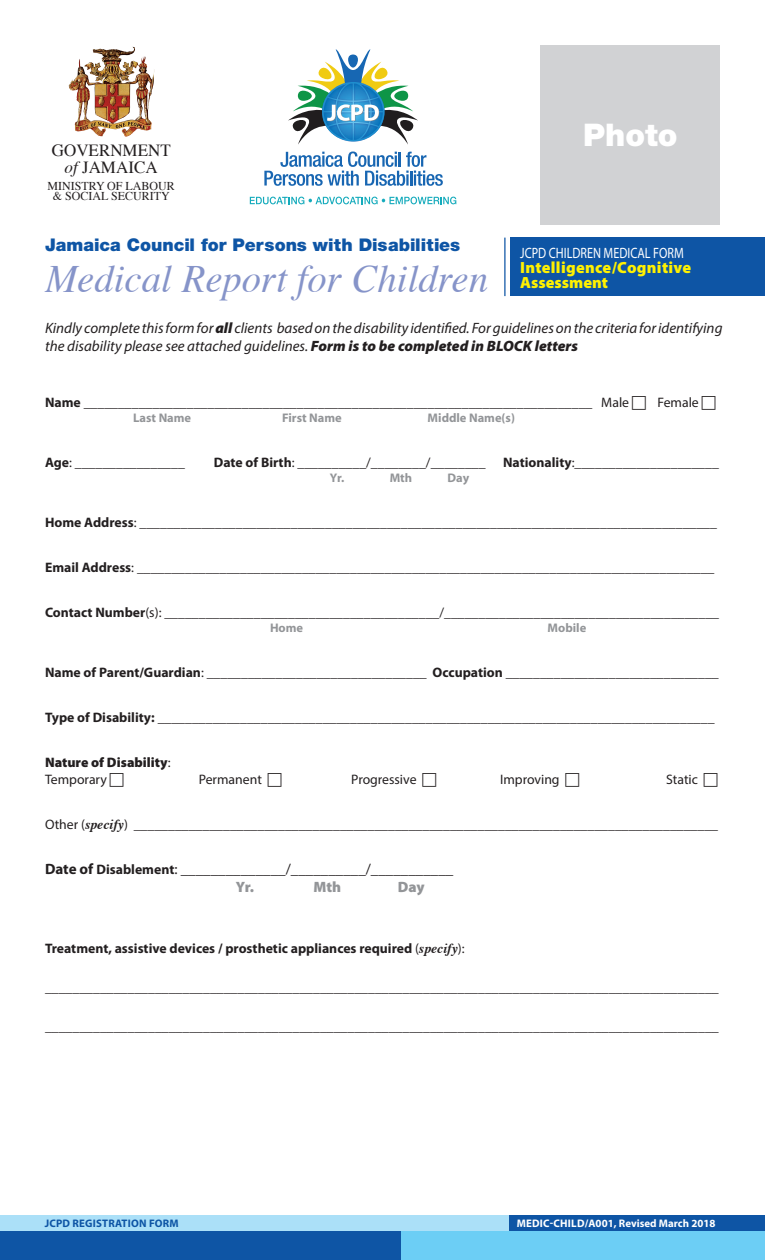
<style>
.page{position:relative;width:765px;height:1260px;background:#fff}
.page>*{position:absolute;margin:0;border:0;box-sizing:border-box;transform-origin:0 0}
.t1{font:italic 38.75px "Times";color:#8694c9}
.t2{font:900 31.25px "Helvetica Neue";color:#fff}
.t3{font:900 17.5px "Helvetica Neue";color:#0e55a5}
.t4{font:17px "Times";color:#231f20}
.t5{font:900 16.25px/15px "Myriad Pro";letter-spacing:.015em;color:#fff101}
.t6{font:italic 15px/18px "Myriad Pro";color:#231f20}
.t7{font:15px "Myriad Pro";color:#231f20}
.t8{font:15px "Myriad Pro";color:#fff;scale:.81 1}
.t9{font:900 15px "Myriad Pro";color:#939598}
.t10{font:13.75px "Myriad Pro";color:#231f20}
.t11{font:700 13.75px "Myriad Pro";color:#231f20}
.t12{font:900 13.75px "Myriad Pro";color:#231f20}
.t13{font:700 12.5px "Myriad";color:#939598}
.t14{font:700 12.5px "Myriad Pro";color:#939598}
.t15{font:12px "Times";color:#231f20}
.t16{font:700 11px "Myriad Pro";color:#fff}
.t17{font:700 11px "Myriad Pro";letter-spacing:.02em;color:#0e55a5}
.s1{font-style:italic}
.s2{font-weight:900}
.s3{font-weight:700}
.s4{font-weight:400}
.s5{font-family:"Times";font-weight:700;font-style:italic}
.s6{font-weight:700;font-size:13.75px}
.s7{font-family:"Times";font-style:italic}
</style>
<div class="page">
<div style="left:510px;top:238px;width:255px;height:58px;background:#0e55a5"></div>
<hr style="left:504px;top:238px;width:2px;height:58px;background:#0e55a5">
<div style="left:540px;top:45px;width:180px;height:180px;background:#d1d2d4"></div>
<div style="left:0;top:1215px;width:765px;height:45px;background:#abe0f8"></div>
<div style="left:509px;top:1215px;width:256px;height:45px;background:#0e55a5"></div>
<div style="left:0;top:1231px;width:765px;height:29px;background:#6ccef5"></div>
<div style="left:0;top:1231px;width:400px;height:29px;background:#0e55a5"></div>
<img style="left:84px;top:47px;width:50px;height:34px">
<svg style="left:264px;top:152px;width:179px;height:34px"></svg>
<svg style="left:250px;top:197px;width:206px;height:7px"></svg>
<svg style="left:288px;top:49px;width:130px;height:96px"></svg>
<p class="t4" style="left:52px;top:134px;width:120px">GOVERNMENT</p>
<p class="t4" style="left:65px;top:151px;width:95px"><span class="s1">of</span> JAMAICA</p>
<p class="t15" style="left:47px;top:175px;width:129px">MINISTRY OF LABOUR</p>
<p class="t15" style="left:53px;top:185px;width:118px">&amp; SOCIAL SECURITY</p>
<p class="t3" style="left:45px;top:234px;width:417px">Jamaica Council for Persons with Disabilities</p>
<p class="t1" style="left:45px;top:246px;width:445px">Medical Report for Children</p>
<p class="t2" style="left:583px;top:116px;width:96px">Photo</p>
<p class="t8" style="left:520px;top:244px;width:204px">JCPD CHILDREN MEDICAL FORM</p>
<p class="t5" style="left:520px;top:260px;width:173px">Intelligence/Cognitive<br>Assessment</p>
<p class="t6" style="left:45px;top:319px;width:679px">Kindly complete this form for <span class="s2">all</span> clients based on the disability identified. For guidelines on the criteria for identifying the disability please see attached guidelines. <span class="s2">Form is to be completed in BLOCK letters</span></p>
<p class="t10" style="left:45px;top:394px;width:586px"><span class="s3">Name</span> __________________________________________________________________________ Male</p>
<p class="t10" style="left:657px;top:394px;width:43px">Female</p>
<p class="t13" style="left:133px;top:412px;width:60px">Last Name</p>
<p class="t13" style="left:282px;top:412px;width:61px">First Name</p>
<p class="t13" style="left:428px;top:412px;width:89px">Middle Name(s)</p>
<p class="t10" style="left:45px;top:454px;width:141px"><span class="s3">Age</span>: ________________</p>
<p class="t10" style="left:214px;top:454px;width:273px"><span class="s3">Date of Birth</span>: __________/________/________</p>
<p class="t10" style="left:503px;top:454px;width:217px"><span class="s3">Nationality</span>:_____________________</p>
<p class="t14" style="left:330px;top:471px;width:16px">Yr.</p>
<p class="t14" style="left:390px;top:471px;width:24px">Mth</p>
<p class="t14" style="left:448px;top:471px;width:23px">Day</p>
<p class="t10" style="left:45px;top:514px;width:674px"><span class="s3">Home Address</span>: ____________________________________________________________________________________</p>
<p class="t10" style="left:45px;top:559px;width:671px"><span class="s3">Email Address</span>: ____________________________________________________________________________________</p>
<p class="t10" style="left:45px;top:604px;width:676px"><span class="s3">Contact Number</span>(s): ________________________________________/________________________________________</p>
<p class="t14" style="left:270px;top:621px;width:35px">Home</p>
<p class="t14" style="left:548px;top:621px;width:40px">Mobile</p>
<p class="t10" style="left:45px;top:664px;width:675px"><span class="s3">Name of Parent/Guardian</span>: ________________________________ <span class="s3">Occupation</span> _______________________________</p>
<p class="t10" style="left:45px;top:709px;width:671px"><span class="s3">Type of Disability:</span> _________________________________________________________________________________</p>
<p class="t12" style="left:45px;top:755px;width:127px">Nature of Disability<span class="s4">:</span></p>
<p class="t10" style="left:45px;top:771px;width:63px">Temporary</p>
<p class="t10" style="left:199px;top:771px;width:65px">Permanent</p>
<p class="t10" style="left:351px;top:771px;width:67px">Progressive</p>
<p class="t10" style="left:500px;top:771px;width:61px">Improving</p>
<p class="t10" style="left:666px;top:771px;width:33px">Static</p>
<p class="t10" style="left:45px;top:816px;width:675px">Other (<span class="s5">specify</span>) _____________________________________________________________________________________</p>
<p class="t7" style="left:45px;top:859px;width:410px"><span class="s3">Date of</span> <span class="s6">Disablement</span>: ______________/__________/___________</p>
<p class="t9" style="left:236px;top:878px;width:20px">Yr.</p>
<p class="t9" style="left:314px;top:878px;width:29px">Mth</p>
<p class="t9" style="left:398px;top:878px;width:28px">Day</p>
<p class="t11" style="left:45px;top:941px;width:421px">Treatment, assistive devices / prosthetic appliances required <span class="s4">(</span><span class="s7">specify</span><span class="s4">):</span></p>
<p class="t10" style="left:45px;top:979px;width:675px">__________________________________________________________________________________________________</p>
<p class="t10" style="left:45px;top:1018px;width:675px">__________________________________________________________________________________________________</p>
<p class="t17" style="left:45px;top:1217px;width:136px">JCPD REGISTRATION FORM</p>
<p class="t16" style="left:517px;top:1217px;width:200px">MEDIC-CHILD/A001, Revised March 2018</p>
</div>
